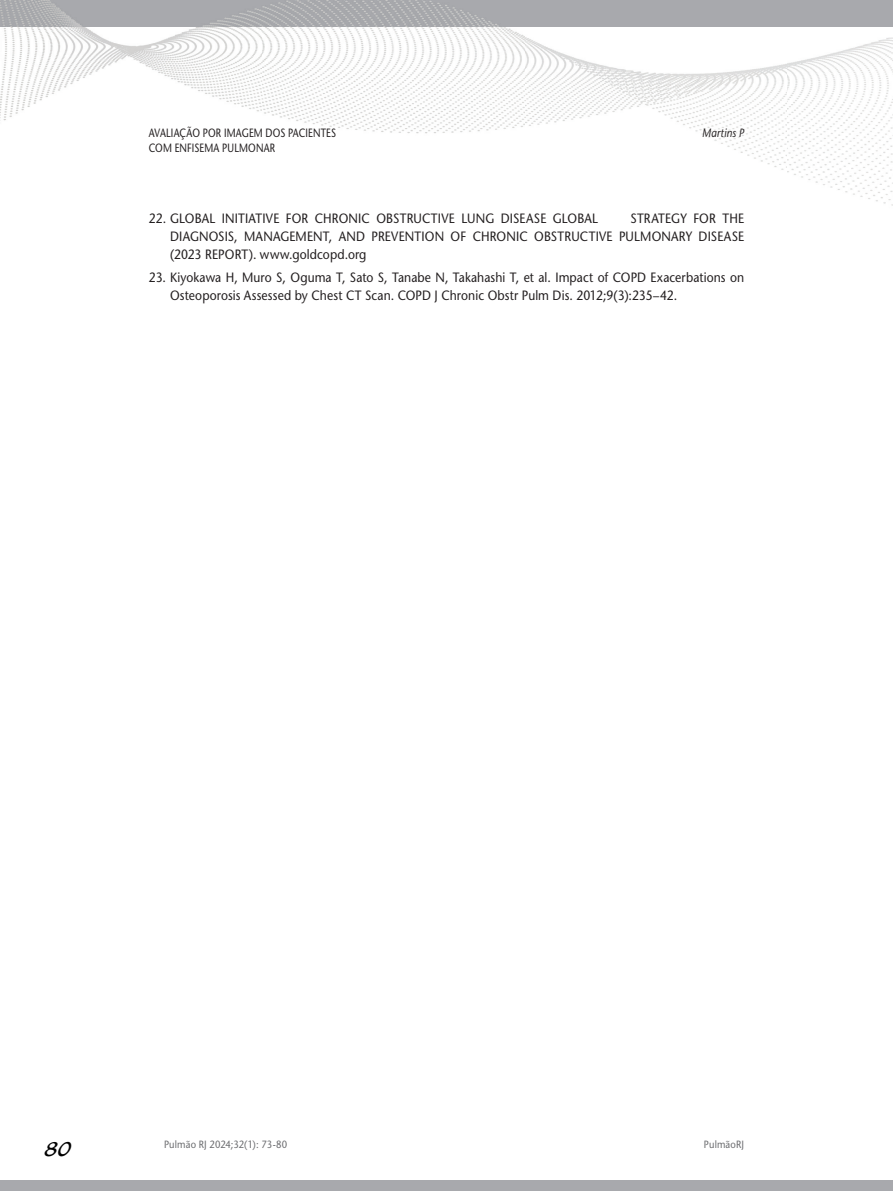
<style>
.page{position:relative;width:893px;height:1191px;background:#fff}
.page>*{position:absolute;margin:0;border:0;box-sizing:border-box;transform-origin:0 0}
.t1{font:21px "Blacklight D";color:#000}
.t2{font:13.5px/18px "Stone Sans";letter-spacing:.01em;color:#231f20;text-align:justify;scale:.9 1}
.t3{font:12px "Stone Sans";letter-spacing:.015em;color:#231f20;scale:.8 1}
.t4{font:italic 12px "Stone Sans";letter-spacing:.01em;color:#231f20;scale:.85 1}
.t5{font:10.5px "Stone Sans";letter-spacing:.015em;color:#6c6d70;scale:.9 1}
</style>
<div class="page">
<img style="left:0;top:0;width:893px;height:206px">
<div style="left:0;top:1180px;width:893px;height:11px;background:#a8a9ad"></div>
<p class="t3" style="left:149px;top:126px;width:236px">AVALIAÇÃO POR IMAGEM DOS PACIENTES</p>
<p class="t4" style="left:702px;top:126px;width:51px">Martins P</p>
<p class="t3" style="left:149px;top:140px;width:160px">COM ENFISEMA PULMONAR</p>
<p class="t2" style="left:149px;top:210px;width:501px">22. GLOBAL INITIATIVE FOR CHRONIC OBSTRUCTIVE LUNG DISEASE GLOBAL</p>
<p class="t2" style="left:170px;top:210px;width:639px;text-indent:460px">STRATEGY FOR THE DIAGNOSIS, MANAGEMENT, AND PREVENTION OF CHRONIC OBSTRUCTIVE PULMONARY DISEASE (2023 REPORT). www.goldcopd.org</p>
<p class="t2" style="left:170px;top:268px;width:639px;text-indent:-21px">23. Kiyokawa H, Muro S, Oguma T, Sato S, Tanabe N, Takahashi T, et al. Impact of COPD Exacerbations on<br>Osteoporosis Assessed by Chest CT Scan. COPD J Chronic Obstr Pulm Dis. 2012;9(3):235–42.</p>
<h1 class="t1" style="left:45px;top:1135px;width:28px">80</h1>
<p class="t5" style="left:164px;top:1138px;width:138px">Pulmão RJ 2024;32(1): 73-80</p>
<p class="t5" style="left:704px;top:1138px;width:46px">PulmãoRJ</p>
</div>
